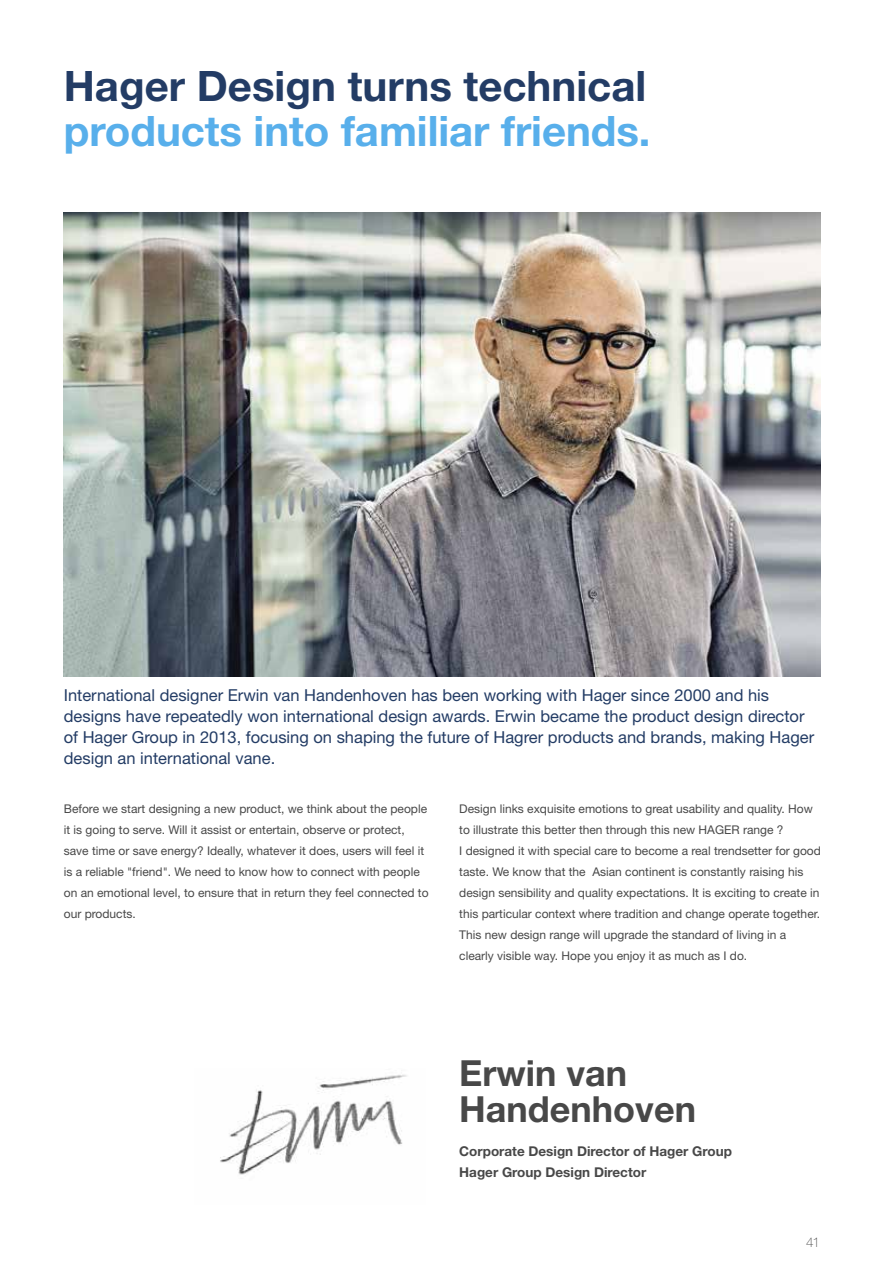
<style>
.page{position:relative;width:893px;height:1263px;background:#fff}
.page>*{position:absolute;margin:0;border:0;box-sizing:border-box;transform-origin:0 0}
.t1{font:700 42px "Helvetica Neue LT";color:#58afeb}
.t2{font:700 42px "Helvetica Neue LT";color:#233c65}
.t3{font:700 36px/36px "Helvetica Neue LT";color:#484848}
.t4{font:16.5px/21px "Helvetica Neue LT";color:#233c65}
.t5{font:700 13.5px/21px "Helvetica Neue LT";color:#484848}
.t6{font:100 13.5px "Helvetica Neue LT";color:#484848}
.t7{font:12px/21px "Helvetica Neue LT";color:#484848}
</style>
<div class="page">
<img style="left:64px;top:213px;width:757px;height:464px">
<img style="left:220px;top:1074px;width:187px;height:101px">
<h1 class="t2" style="left:64px;top:60px;width:584px">Hager Design turns technical</h1>
<h1 class="t1" style="left:64px;top:105px;width:588px">products into familiar friends.</h1>
<p class="t4" style="left:64px;top:684px;width:752px">International designer Erwin van Handenhoven has been working with Hager since 2000 and his designs have repeatedly won international design awards. Erwin became the product design director of Hager Group in 2013, focusing on shaping the future of Hagrer products and brands, making Hager design an international vane.</p>
<p class="t7" style="left:459px;top:798px;width:363px">Design links exquisite emotions to great usability and quality. How to illustrate this better then through this new HAGER range ?<br>I designed it with special care to become a real trendsetter for good taste. We know that the Asian continent is constantly raising his design sensibility and quality expectations. It is exciting to create in this particular context where tradition and change operate together.<br>This new design range will upgrade the standard of living in a clearly visible way. Hope you enjoy it as much as I do.</p>
<p class="t7" style="left:64px;top:798px;width:366px">Before we start designing a new product, we think about the people it is going to serve. Will it assist or entertain, observe or protect, save time or save energy? Ideally, whatever it does, users will feel it is a reliable "friend". We need to know how to connect with people on an emotional level, to ensure that in return they feel connected to our products.</p>
<h2 class="t3" style="left:459px;top:1054px;width:238px">Erwin van<br>Handenhoven</h2>
<p class="t5" style="left:459px;top:1140px;width:274px">Corporate Design Director of Hager Group<br>Hager Group Design Director</p>
<p class="t6" style="left:806px;top:1235px;width:15px">41</p>
</div>
